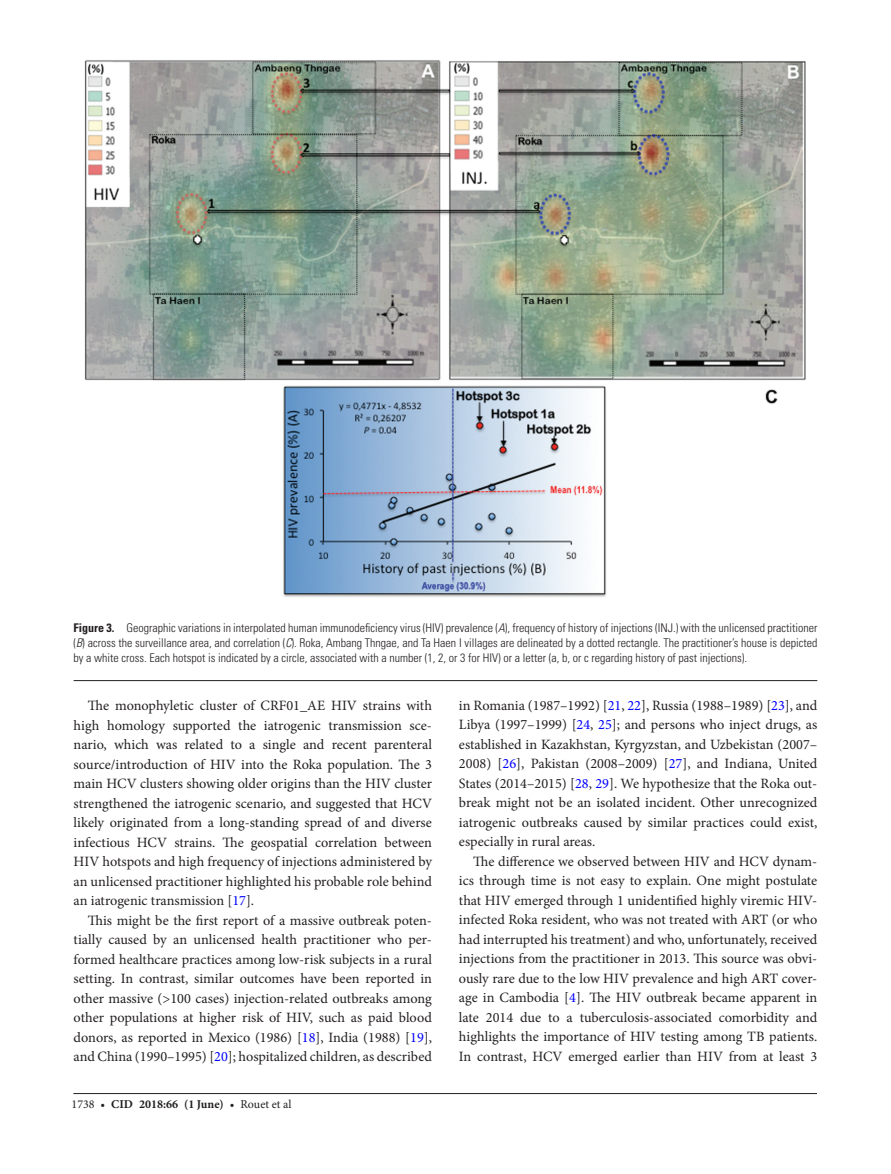
<style>
.page{position:relative;width:891px;height:1174px;background:#fff}
.page>*{position:absolute;margin:0;border:0;box-sizing:border-box;transform-origin:0 0}
.t1{font:14.25px/19.5px "Minion Pro";color:#231f20;text-align:justify}
.t2{font:300 condensed 12px/15px "Univers LT Std";color:#231f20;text-align:justify}
.t3{font:700 12px "Minion Pro";color:#231f20}
.s1{font-weight:700}
.s2{font-style:italic}
.s3{color:#00f}
.s4{font-weight:400}
</style>
<div class="page">
<hr style="left:73px;top:1093px;width:744px;height:1px;background:#231f20">
<hr style="left:74px;top:680px;width:743px;height:1px;background:#231f20">
<img style="left:85px;top:60px;width:721px;height:537px">
<p class="t2" style="left:74px;top:620px;width:745px"><span class="s1">Figure 3.</span> Geographic variations in interpolated human immunodeficiency virus (HIV) prevalence (<span class="s2">A</span>), frequency of history of injections (INJ.) with the unlicensed practitioner (<span class="s2">B</span>) across the surveillance area, and correlation (<span class="s2">C</span>). Roka, Ambang Thngae, and Ta Haen I villages are delineated by a dotted rectangle. The practitioner’s house is depicted by a white cross. Each hotspot is indicated by a circle, associated with a number (1, 2, or 3 for HIV) or a letter (a, b, or c regarding history of past injections).</p>
<p class="t1" style="left:74px;top:696px;width:360px;text-indent:14px">The monophyletic cluster of CRF01_AE HIV strains with high homology supported the iatrogenic transmission sce&shy;nario, which was related to a single and recent parenteral source/introduction of HIV into the Roka population. The 3 main HCV clusters showing older origins than the HIV cluster strengthened the iatrogenic scenario, and suggested that HCV likely originated from a long-standing spread of and diverse infectious HCV strains. The geospatial correlation between HIV hotspots and high frequency of injections administered by an unlicensed practitioner highlighted his probable role behind an iatrogenic transmission [<span class="s3">17</span>].</p>
<p class="t1" style="left:74px;top:910px;width:360px;text-indent:14px">This might be the first report of a massive outbreak poten&shy;tially caused by an unlicensed health practitioner who per&shy;formed healthcare practices among low-risk subjects in a rural setting. In contrast, similar outcomes have been reported in other massive (&gt;100 cases) injection-related outbreaks among other populations at higher risk of HIV, such as paid blood donors, as reported in Mexico (1986) [<span class="s3">18</span>], India (1988) [<span class="s3">19</span>], and China (1990–1995) [<span class="s3">20</span>]; hospitalized children, as described</p>
<p class="t3" style="left:72px;top:1095px;width:222px"><span class="s4">1738 •</span> CID 2018:66 (1 June) <span class="s4">• Rouet et al</span></p>
<p class="t1" style="left:459px;top:696px;width:360px">in Romania (1987–1992) [<span class="s3">21</span>, <span class="s3">22</span>], Russia (1988–1989) [<span class="s3">23</span>], and Libya (1997–1999) [<span class="s3">24</span>, <span class="s3">25</span>]; and persons who inject drugs, as established in Kazakhstan, Kyrgyzstan, and Uzbekistan (2007– 2008) [<span class="s3">26</span>], Pakistan (2008–2009) [<span class="s3">27</span>], and Indiana, United States (2014–2015) [<span class="s3">28</span>, <span class="s3">29</span>]. We hypothesize that the Roka out&shy;break might not be an isolated incident. Other unrecognized iatrogenic outbreaks caused by similar practices could exist, especially in rural areas.</p>
<p class="t1" style="left:459px;top:852px;width:360px;text-indent:14px">The difference we observed between HIV and HCV dynam&shy;ics through time is not easy to explain. One might postulate that HIV emerged through 1 unidentified highly viremic HIV&shy;infected Roka resident, who was not treated with ART (or who had interrupted his treatment) and who, unfortunately, received injections from the practitioner in 2013. This source was obvi&shy;ously rare due to the low HIV prevalence and high ART cover&shy;age in Cambodia [<span class="s3">4</span>]. The HIV outbreak became apparent in late 2014 due to a tuberculosis-associated comorbidity and highlights the importance of HIV testing among TB patients.<br>In contrast, HCV emerged earlier than HIV from at least 3</p>
</div>
